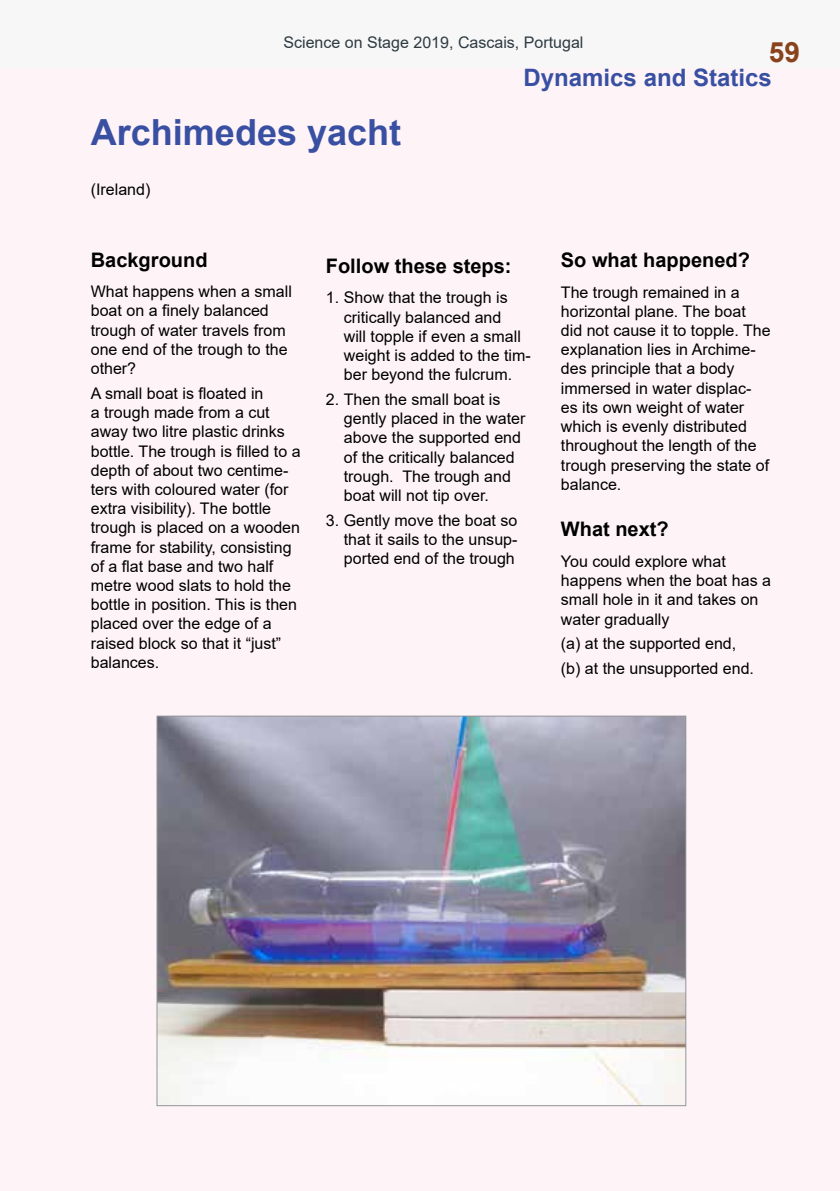
<style>
.page{position:relative;width:840px;height:1191px;background:#fff}
.page>*{position:absolute;margin:0;border:0;box-sizing:border-box;transform-origin:0 0}
.t1{font:700 36px "Arial";color:#3950a2}
.t2{font:700 28px "Arial";color:#89431c}
.t3{font:700 24px "Arial";color:#3950a2}
.t4{font:700 20px "Arial";color:#000}
.t5{font:16px/19.2px "Arial";color:#000}
.t6{font:16px "Arial";color:#2e3b42}
</style>
<div class="page">
<div style="left:0;top:0;width:839px;height:68px;background:#f7f7f7"></div>
<div style="left:0;top:68px;width:839px;height:1123px;background:#fef3f7"></div>
<img style="left:159px;top:718px;width:524px;height:386px">
<p class="t6" style="left:283px;top:31px;width:301px">Science on Stage 2019, Cascais, Portugal</p>
<h3 class="t3" style="left:523px;top:60px;width:250px">Dynamics and Statics</h3>
<h1 class="t1" style="left:91px;top:107px;width:312px">Archimedes yacht</h1>
<p class="t5" style="left:91px;top:179px;width:61px">(Ireland)</p>
<h2 class="t2" style="left:768px;top:32px;width:33px">59</h2>
<p class="t4" style="left:91px;top:245px;width:118px">Background</p>
<p class="t5" style="left:91px;top:282px;width:202px">What happens when a small boat on a finely balanced trough of water travels from one end of the trough to the other?</p>
<p class="t5" style="left:91px;top:383px;width:211px">A small boat is floated in<br>a trough made from a cut away two litre plastic drinks bottle. The trough is filled to a depth of about two centime&shy;ters with coloured water (for extra visibility). The bottle trough is placed on a wooden frame for stability, consisting of a flat base and two half metre wood slats to hold the bottle in position. This is then placed over the edge of a raised block so that it “just” balances.</p>
<p class="t4" style="left:325px;top:252px;width:187px">Follow these steps:</p>
<p class="t5" style="left:343px;top:288px;width:188px;text-indent:-18px">1. Show that the trough is critically balanced and<br>will topple if even a small weight is added to the tim&shy;ber beyond the fulcrum.</p>
<p class="t5" style="left:343px;top:390px;width:183px;text-indent:-18px">2. Then the small boat is gently placed in the water above the supported end of the critically balanced trough. The trough and boat will not tip over.</p>
<p class="t5" style="left:343px;top:510px;width:175px;text-align:justify;text-indent:-18px">3. Gently move the boat so that it sails to the unsup&shy;ported end of the trough</p>
<p class="t4" style="left:560px;top:246px;width:190px">So what happened?</p>
<p class="t5" style="left:560px;top:282px;width:211px">The trough remained in a horizontal plane. The boat did not cause it to topple. The explanation lies in Archime&shy;des principle that a body immersed in water displac&shy;es its own weight of water which is evenly distributed throughout the length of the trough preserving the state of balance.</p>
<p class="t4" style="left:560px;top:515px;width:109px">What next?</p>
<p class="t5" style="left:560px;top:551px;width:211px">You could explore what happens when the boat has a small hole in it and takes on water gradually</p>
<p class="t5" style="left:560px;top:631px;width:195px;line-height:24.8px">(a) at the supported end, (b) at the unsupported end.</p>
</div>
